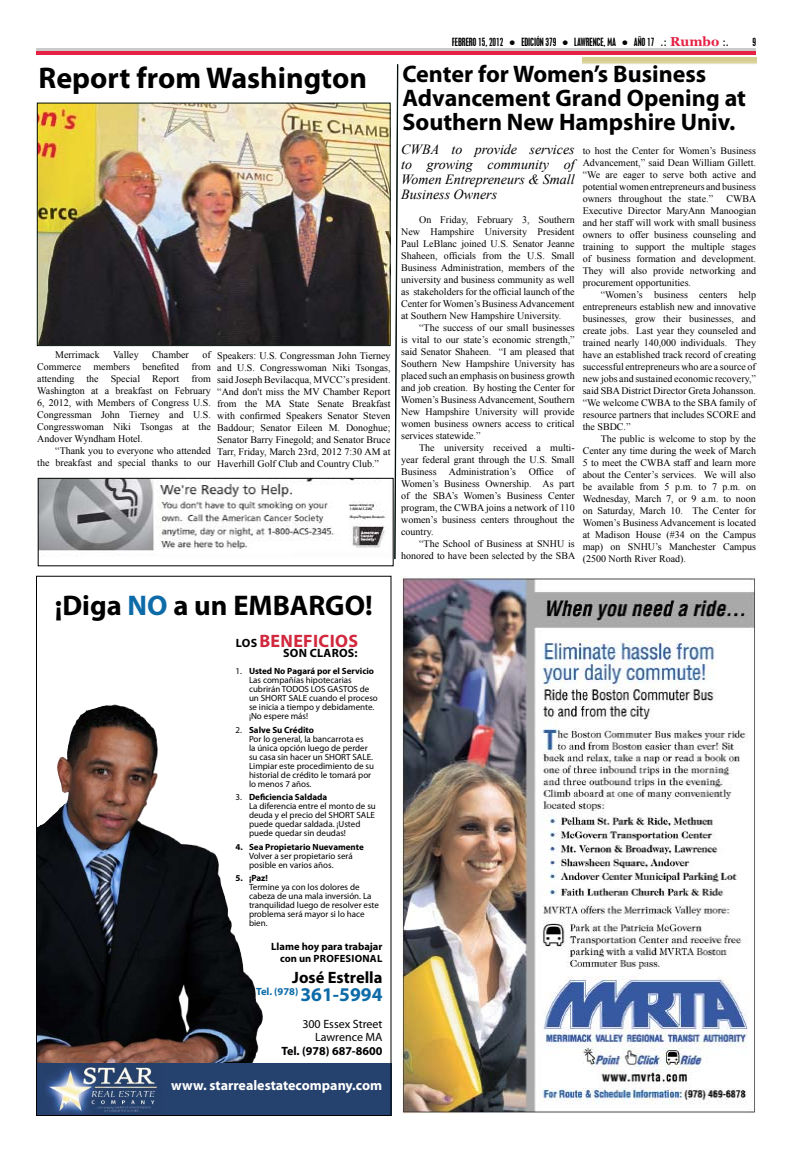
<style>
.page{position:relative;width:792px;height:1152px;background:#fff}
.page>*{position:absolute;margin:0;border:0;box-sizing:border-box;transform-origin:0 0}
.t1{font:700 30px "Myriad Pro";color:#000}
.t2{font:700 28.5px "Myriad Pro";color:#000}
.t3{font:700 24px/24px "Myriad Pro";color:#000}
.t4{font:700 18px "Myriad Pro";color:#d1283d}
.t5{font:700 16.5px "Myriad Pro";color:#000}
.t6{font:italic 14px/15px "Times New Roman";color:#000;text-align:justify}
.t7{font:700 14px "Myriad Pro";color:#fff}
.t8{font:700 12px "Myriad Pro";color:#000}
.t9{font:12px/13.5px "Myriad Pro";color:#000;text-align:right}
.t10{font:700 10.5px/12px "Myriad Pro";color:#000}
.t11{font:700 10.5px "Myriad Pro";color:#0d6ba8}
.t12{font:10px/12px "Times New Roman";color:#000;text-align:justify}
.t13{font:condensed 10px "Placard";color:#000}
.t14{font:9px/9px "Myriad Pro";color:#000}
.t15{font:700 9px "Myriad Pro";color:#000}
.s1{font-family:"Tahoma";font-weight:700;font-stretch:normal}
.s2{font-family:"Tahoma";font-stretch:normal}
.s3{font-family:"Georgia";font-weight:700;font-stretch:normal;font-size:13px;color:#e62144}
.s4{color:#0d6ba8}
.s5{font-size:12px;color:#000}
.s6{font-weight:700}
.s7{font-size:19.5px}
</style>
<div class="page">
<div style="left:36px;top:50px;width:720px;height:5px;background:#e62144"></div>
<hr style="left:36px;top:48px;width:720px;height:2px;background:#cbcbcb">
<svg style="left:583px;top:57px;width:174px;height:7px"></svg>
<img style="left:38px;top:704px;width:225px;height:359px">
<div style="left:36px;top:1063px;width:356px;height:53px;background:#25416d"></div>
<img style="left:45px;top:1063px;width:113px;height:51px">
<img style="left:400px;top:576px;width:355px;height:538px">
<img style="left:40px;top:480px;width:346px;height:77px">
<div style="left:38px;top:478px;width:355px;height:88px;border:1px solid #000"></div>
<img style="left:39px;top:105px;width:349px;height:239px">
<div style="left:37px;top:103px;width:353px;height:243px;border:1px solid #000f06"></div>
<svg style="left:395px;top:64px;width:3px;height:495px"></svg>
<h1 class="t1" style="left:39px;top:58px;width:330px">Report from Washington</h1>
<p class="t12" style="left:55px;top:348px;width:46px">Merrimack</p>
<p class="t12" style="left:113px;top:348px;width:27px">Valley</p>
<p class="t12" style="left:152px;top:348px;width:38px">Chamber</p>
<p class="t12" style="left:37px;top:348px;width:175px;text-indent:165px">of Commerce members benefited from attending the Special Report from Washington at a breakfast on February 6, 2012, with Members of Congress U.S.<br>Congressman John Tierney and U.S.<br>Congresswoman Niki Tsongas at the Andover Wyndham Hotel.</p>
<p class="t12" style="left:37px;top:444px;width:175px;text-align:right">“Thank you to everyone who attended<br>the breakfast and special thanks to our</p>
<p class="t12" style="left:217px;top:349px;width:175px">Speakers: U.S. Congressman John Tierney and U.S. Congresswoman Niki Tsongas, said Joseph Bevilacqua, MVCC’s president. “And don't miss the MV Chamber Report from the MA State Senate Breakfast with confirmed Speakers Senator Steven Baddour; Senator Eileen M. Donoghue; Senator Barry Finegold; and Senator Bruce Tarr, Friday, March 23rd, 2012 7:30 AM at Haverhill Golf Club and Country Club.”</p>
<p class="t13" style="left:452px;top:36px;width:278px">FEBRERO 15, 2012 <span class="s1">•</span> EDICIÓN 379 <span class="s1">•</span> LAWRENCE, MA <span class="s1">•</span> AÑO 17 <span class="s2">.:</span> <span class="s3">Rumbo</span> <span class="s2">:.</span></p>
<p class="t13" style="left:752px;top:36px;width:5px">9</p>
<h3 class="t3" style="left:402px;top:61px;width:345px">Center for Women’s Business<br>Advancement Grand Opening at<br>Southern New Hampshire Univ.</h3>
<p class="t12" style="left:583px;top:144px;width:175px">to host the Center for Women’s Business Advancement,” said Dean William Gillett. “We are eager to serve both active and potential women entrepreneurs and business owners throughout the state.”</p>
<h3 class="t6" style="left:401px;top:142px;width:175px">CWBA to provide services to growing community of Women Entrepreneurs &amp; Small Business Owners</h3>
<p class="t12" style="left:401px;top:214px;width:175px;text-indent:18px">On Friday, February 3, Southern New Hampshire University President Paul LeBlanc joined U.S. Senator Jeanne Shaheen, officials from the U.S. Small Business Administration, members of the university and business community as well as stakeholders for the official launch of the Center for Women’s Business Advancement at Southern New Hampshire University.</p>
<p class="t12" style="left:401px;top:322px;width:175px;text-indent:18px">“The success of our small businesses is vital to our state’s economic strength,” said Senator Shaheen. “I am pleased that Southern New Hampshire University has placed such an emphasis on business growth and job creation. By hosting the Center for Women’s Business Advancement, Southern New Hampshire University will provide women business owners access to critical services statewide.”</p>
<p class="t12" style="left:401px;top:442px;width:175px;text-indent:18px">The university received a multi&shy;year federal grant through the U.S. Small Business Administration’s</p>
<p class="t12" style="left:583px;top:192px;width:175px;text-indent:144px">CWBA Executive Director MaryAnn Manoogian and her staff will work with small business owners to offer business counseling and training to support the multiple stages of business formation and development.<br>They will also provide networking and procurement opportunities.</p>
<p class="t12" style="left:583px;top:288px;width:175px;text-indent:18px">“Women’s business centers help entrepreneurs establish new and innovative businesses, grow their businesses, and create jobs. Last year they counseled and trained nearly 140,000 individuals. They have an established track record of creating successful entrepreneurs who are a source of new jobs and sustained economic recovery,” said SBA District Director Greta Johansson. “We welcome CWBA to the SBA family of resource partners that includes SCORE and the SBDC.”</p>
<p class="t12" style="left:583px;top:432px;width:175px;text-indent:18px">The public is welcome to stop by the Center any time during the week of March 5 to meet the CWBA staff and learn more about the Center’s services. We will also be available from 5 p.m. to 7 p.m. on Wednesday, March 7, or 9 a.m. to noon on Saturday, March 10. The Center for Women’s Business Advancement is located at Madison House (#34 on the Campus map) on SNHU’s Manchester Campus (2500 North River Road).</p>
<p class="t12" style="left:529px;top:466px;width:26px">Office</p>
<p class="t12" style="left:401px;top:466px;width:175px;text-indent:165px">of Women’s Business Ownership. As part of the SBA’s Women’s Business Center program, the CWBA joins a network of 110 women’s business centers throughout the country.</p>
<p class="t12" style="left:401px;top:538px;width:176px;text-align:right">“The School of Business at SNHU is honored to have been selected by the SBA</p>
<h2 class="t2" style="left:55px;top:587px;width:320px">¡Diga <span class="s4">NO</span> a un EMBARGO!</h2>
<h3 class="t4" style="left:236px;top:629px;width:35px"><span class="s5">Los</span> beneficios</h3>
<p class="t8" style="left:283px;top:645px;width:9px">son</p>
<p class="t8" style="left:310px;top:645px;width:9px">claros</p>
<p class="t8" style="left:354px;top:645px;width:5px">:</p>
<p class="t14" style="left:249px;top:667px;width:130px;text-indent:-14px">1. <span class="s6">Usted No Pagará por el Servicio<br></span>Las compañías hipotecarias cubrirán TODOS LOS GASTOS de un SHORT SALE cuando el proceso se inicia a tiempo y debidamente. ¡No espere más!</p>
<p class="t14" style="left:249px;top:725px;width:127px;text-indent:-14px">2. <span class="s6">Salve Su Crédito<br></span>Por lo general, la bancarrota es<br>la única opción luego de perder su casa sin hacer un SHORT SALE.<br>Limpiar este procedimiento de su historial de crédito le tomará por lo menos 7 años.</p>
<p class="t14" style="left:249px;top:793px;width:128px;text-indent:-14px">3. <span class="s6">Deficiencia Saldada<br></span>La diferencia entre el monto de su deuda y el precio del SHORT SALE puede quedar saldada. ¡Usted puede quedar sin deudas!</p>
<p class="t15" style="left:236px;top:841px;width:130px">4. Sea Propietario Nuevamente</p>
<p class="t14" style="left:249px;top:851px;width:105px">Volver a ser propietario será posible en varios años.</p>
<p class="t15" style="left:236px;top:872px;width:34px">5. ¡Paz!</p>
<p class="t14" style="left:249px;top:883px;width:132px">Termine ya con los dolores de cabeza de una mala inversión. La tranquilidad luego de resolver este problema será mayor si lo hace bien.</p>
<p class="t10" style="left:280px;top:940px;width:104px;text-indent:-9px">Llame hoy para trabajar con un profesional</p>
<h3 class="t5" style="left:292px;top:966px;width:92px">José Estrella</h3>
<p class="t11" style="left:256px;top:984px;width:128px">Tel. (978) <span class="s7">361-5994</span></p>
<p class="t9" style="left:302px;top:1017px;width:82px">300 Essex Street<br>Lawrence MA</p>
<p class="t8" style="left:281px;top:1043px;width:103px">Tel. (978) 687-8600</p>
<h3 class="t7" style="left:171px;top:1077px;width:212px">www. starrealestatecompany.com</h3>
</div>
